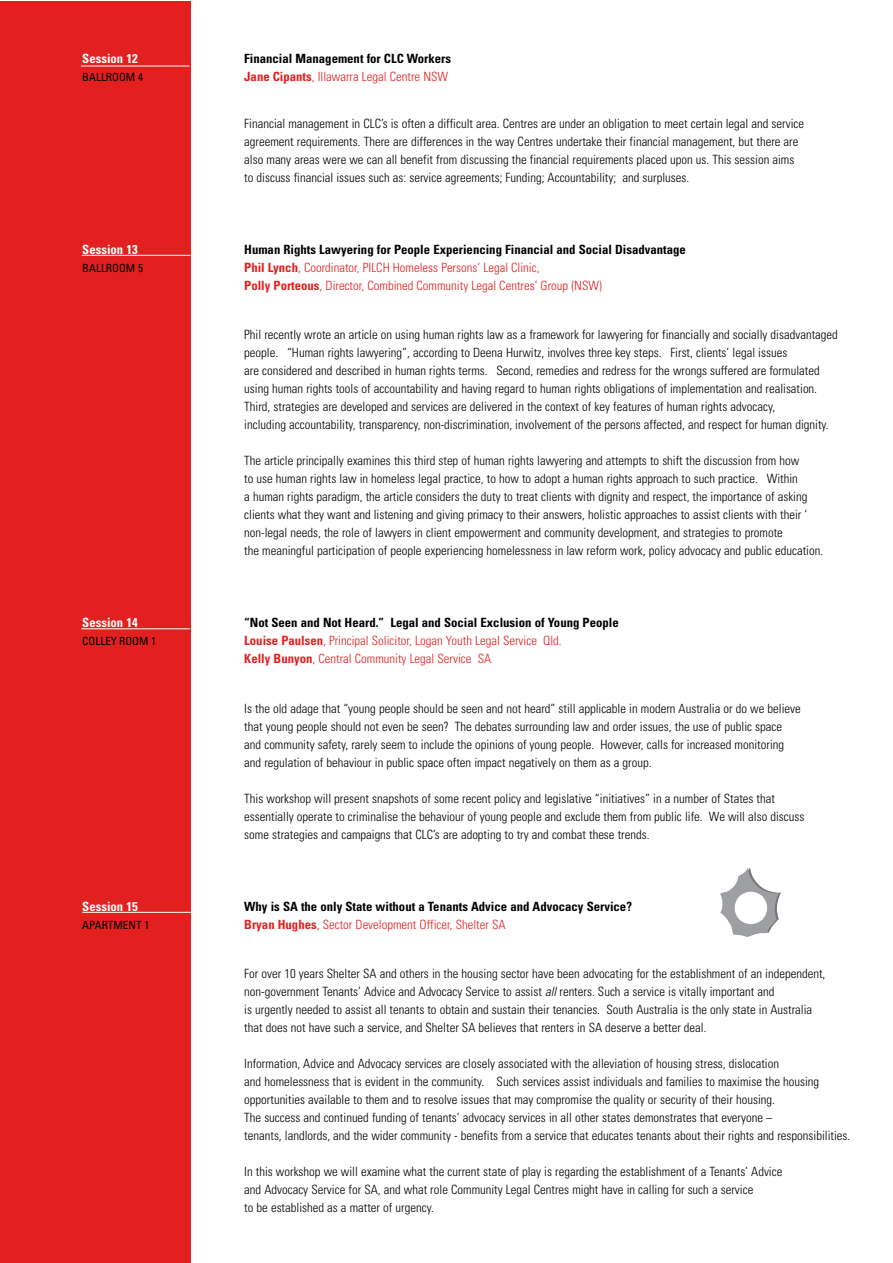
<style>
.page{position:relative;width:893px;height:1263px;background:#fff}
.page>*{position:absolute;margin:0;border:0;box-sizing:border-box;transform-origin:0 0}
.t1{font:300 condensed 12.75px/18px "Univers";color:#000}
.t2{font:300 condensed 12.75px/18px "Univers";color:#e2201f}
.t3{font:700 condensed 12.75px "Univers";color:#000}
.t4{font:700 condensed 12.75px "Univers";color:#fff}
.t5{font:condensed 11.25px "Univers";color:#000}
.s1{font-weight:700}
.s2{font-style:italic}
</style>
<div class="page">
<div style="left:0;top:1px;width:190px;height:1262px;background:#e2201f"></div>
<hr style="left:81px;top:66px;width:108px;height:1px;background:#fff">
<hr style="left:82px;top:255px;width:108px;height:1px;background:#fff">
<hr style="left:81px;top:628px;width:109px;height:1px;background:#fff">
<hr style="left:82px;top:912px;width:109px;height:1px;background:#fff">
<svg style="left:720px;top:867px;width:61px;height:70px"></svg>
<p class="t4" style="left:82px;top:54px;width:57px">Session 12</p>
<p class="t3" style="left:244px;top:54px;width:208px">Financial Management for CLC Workers</p>
<p class="t5" style="left:82px;top:73px;width:62px">BALLROOM 4</p>
<p class="t2" style="left:244px;top:69px;width:205px"><span class="s1">Jane Cipants</span>, Illawarra Legal Centre NSW</p>
<p class="t1" style="left:244px;top:115px;width:561px">Financial management in CLC’s is often a difficult area. Centres are under an obligation to meet certain legal and service agreement requirements. There are differences in the way Centres undertake their financial management, but there are also many areas were we can all benefit from discussing the financial requirements placed upon us. This session aims to discuss financial issues such as: service agreements; Funding; Accountability; and surpluses.</p>
<p class="t4" style="left:82px;top:245px;width:57px">Session 13</p>
<p class="t3" style="left:244px;top:245px;width:443px">Human Rights Lawyering for People Experiencing Financial and Social Disadvantage</p>
<p class="t5" style="left:82px;top:264px;width:62px">BALLROOM 5</p>
<p class="t2" style="left:244px;top:259px;width:359px"><span class="s1">Phil Lynch</span>, Coordinator, PILCH Homeless Persons’ Legal Clinic,<br><span class="s1">Polly Porteous</span>, Director, Combined Community Legal Centres’ Group (NSW)</p>
<p class="t1" style="left:244px;top:327px;width:595px">Phil recently wrote an article on using human rights law as a framework for lawyering for financially and socially disadvantaged people. “Human rights lawyering”, according to Deena Hurwitz, involves three key steps. First, clients’ legal issues<br>are considered and described in human rights terms. Second, remedies and redress for the wrongs suffered are formulated using human rights tools of accountability and having regard to human rights obligations of implementation and realisation.<br>Third, strategies are developed and services are delivered in the context of key features of human rights advocacy,<br>including accountability, transparency, non-discrimination, involvement of the persons affected, and respect for human dignity.</p>
<p class="t1" style="left:244px;top:453px;width:580px">The article principally examines this third step of human rights lawyering and attempts to shift the discussion from how<br>to use human rights law in homeless legal practice, to how to adopt a human rights approach to such practice. Within<br>a human rights paradigm, the article considers the duty to treat clients with dignity and respect, the importance of asking clients what they want and listening and giving primacy to their answers, holistic approaches to assist clients with their ‘ non-legal needs, the role of lawyers in client empowerment and community development, and strategies to promote<br>the meaningful participation of people experiencing homelessness in law reform work, policy advocacy and public education.</p>
<p class="t4" style="left:82px;top:618px;width:57px">Session 14</p>
<p class="t3" style="left:244px;top:618px;width:376px">“Not Seen and Not Heard.” Legal and Social Exclusion of Young People</p>
<p class="t5" style="left:82px;top:637px;width:75px">COLLEY ROOM 1</p>
<p class="t2" style="left:244px;top:633px;width:319px"><span class="s1">Louise Paulsen</span>, Principal Solicitor, Logan Youth Legal Service Qld.<br><span class="s1">Kelly Bunyon</span>, Central Community Legal Service SA</p>
<p class="t1" style="left:244px;top:700px;width:558px">Is the old adage that “young people should be seen and not heard” still applicable in modern Australia or do we believe that young people should not even be seen? The debates surrounding law and order issues, the use of public space and community safety, rarely seem to include the opinions of young people. However, calls for increased monitoring and regulation of behaviour in public space often impact negatively on them as a group.</p>
<p class="t1" style="left:244px;top:790px;width:562px">This workshop will present snapshots of some recent policy and legislative “initiatives” in a number of States that essentially operate to criminalise the behaviour of young people and exclude them from public life. We will also discuss some strategies and campaigns that CLC’s are adopting to try and combat these trends.</p>
<p class="t4" style="left:82px;top:902px;width:57px">Session 15</p>
<p class="t3" style="left:244px;top:902px;width:389px">Why is SA the only State without a Tenants Advice and Advocacy Service?</p>
<p class="t5" style="left:82px;top:921px;width:69px">APARTMENT 1</p>
<p class="t2" style="left:244px;top:916px;width:263px"><span class="s1">Bryan Hughes</span>, Sector Development Officer, Shelter SA</p>
<p class="t1" style="left:244px;top:966px;width:583px">For over 10 years Shelter SA and others in the housing sector have been advocating for the establishment of an independent, non-government Tenants’ Advice and Advocacy Service to assist <span class="s2">all</span> renters. Such a service is vitally important and<br>is urgently needed to assist all tenants to obtain and sustain their tenancies. South Australia is the only state in Australia that does not have such a service, and Shelter SA believes that renters in SA deserve a better deal.</p>
<p class="t1" style="left:244px;top:1056px;width:608px">Information, Advice and Advocacy services are closely associated with the alleviation of housing stress, dislocation<br>and homelessness that is evident in the community. Such services assist individuals and families to maximise the housing opportunities available to them and to resolve issues that may compromise the quality or security of their housing.<br>The success and continued funding of tenants’ advocacy services in all other states demonstrates that everyone –<br>tenants, landlords, and the wider community - benefits from a service that educates tenants about their rights and responsibilities.</p>
<p class="t1" style="left:244px;top:1164px;width:540px">In this workshop we will examine what the current state of play is regarding the establishment of a Tenants’ Advice and Advocacy Service for SA, and what role Community Legal Centres might have in calling for such a service<br>to be established as a matter of urgency.</p>
</div>
